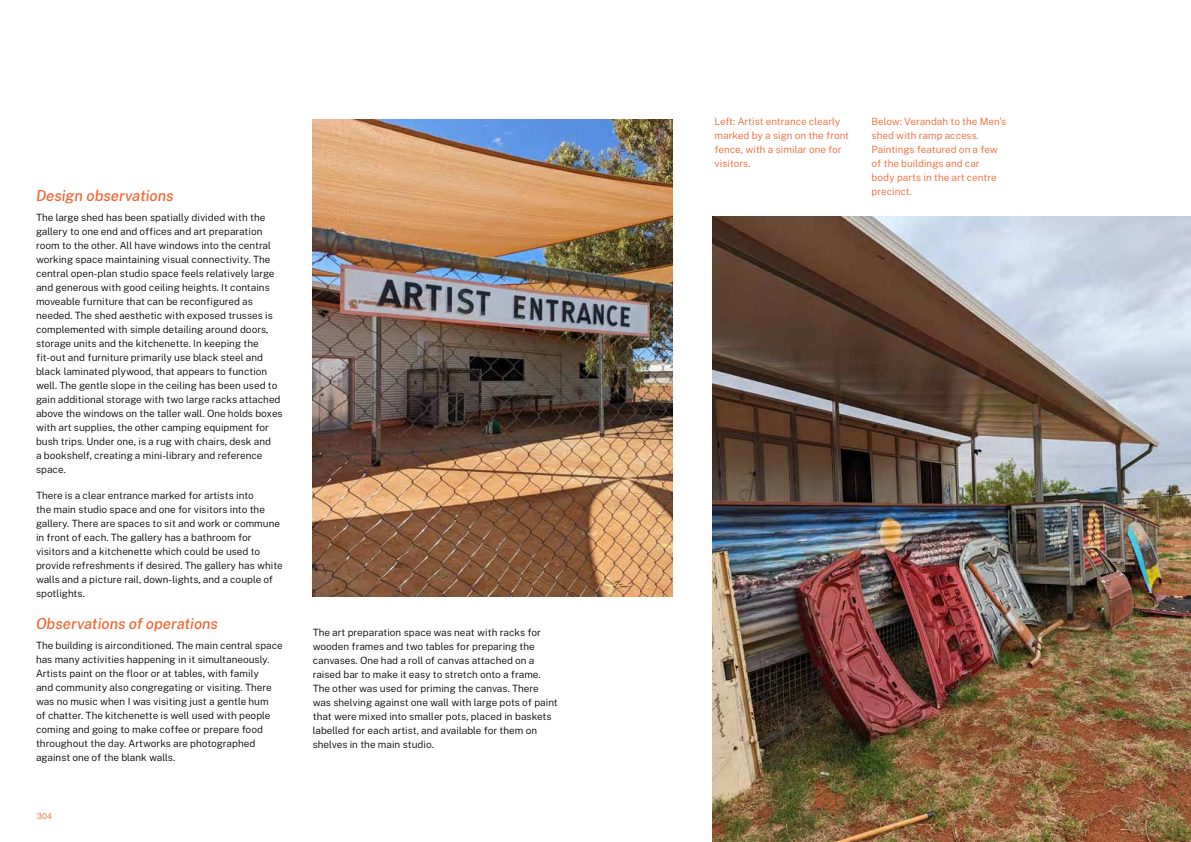
<style>
.page{position:relative;width:1191px;height:842px;background:#fff}
.page>*{position:absolute;margin:0;border:0;box-sizing:border-box;transform-origin:0 0}
.t1{font:italic 500 15px "Public Sans";color:#f26531}
.t2{font:300 10px/14px "Public Sans";color:#000}
.t3{font:300 10px/14px "Public Sans";color:#f26531}
.t4{font:300 8px "Public Sans";color:#f26531}
</style>
<div class="page">
<img style="left:313px;top:119px;width:359px;height:478px">
<img style="left:712px;top:217px;width:479px;height:625px">
<h1 class="t1" style="left:36px;top:185px;width:139px">Design observations</h1>
<p class="t2" style="left:36px;top:210px;width:248px">The large shed has been spatially divided with the gallery to one end and offices and art preparation room to the other. All have windows into the central working space maintaining visual connectivity. The central open-plan studio space feels relatively large and generous with good ceiling heights. It contains moveable furniture that can be reconfigured as needed. The shed aesthetic with exposed trusses is complemented with simple detailing around doors, storage units and the kitchenette. In keeping the fit-out and furniture primarily use black steel and black laminated plywood, that appears to function well. The gentle slope in the ceiling has been used to gain additional storage with two large racks attached above the windows on the taller wall. One holds boxes with art supplies, the other camping equipment for bush trips. Under one, is a rug with chairs, desk and<br>a bookshelf, creating a mini-library and reference space.</p>
<p class="t2" style="left:36px;top:488px;width:248px">There is a clear entrance marked for artists into<br>the main studio space and one for visitors into the gallery. There are spaces to sit and work or commune in front of each. The gallery has a bathroom for visitors and a kitchenette which could be used to provide refreshments if desired. The gallery has white walls and a picture rail, down-lights, and a couple of spotlights.</p>
<h1 class="t1" style="left:36px;top:613px;width:184px">Observations of operations</h1>
<p class="t2" style="left:36px;top:638px;width:248px">The building is airconditioned. The main central space has many activities happening in it simultaneously.<br>Artists paint on the floor or at tables, with family<br>and community also congregating or visiting. There was no music when I was visiting just a gentle hum<br>of chatter. The kitchenette is well used with people coming and going to make coffee or prepare food throughout the day. Artworks are photographed against one of the blank walls.</p>
<p class="t4" style="left:37px;top:810px;width:16px">304</p>
<p class="t2" style="left:313px;top:625px;width:247px">The art preparation space was neat with racks for wooden frames and two tables for preparing the canvases. One had a roll of canvas attached on a raised bar to make it easy to stretch onto a frame.<br>The other was used for priming the canvas. There was shelving against one wall with large pots of paint that were mixed into smaller pots, placed in baskets labelled for each artist, and available for them on shelves in the main studio.</p>
<p class="t3" style="left:714px;top:114px;width:136px">Left: Artist entrance clearly marked by a sign on the front fence, with a similar one for visitors.</p>
<p class="t3" style="left:871px;top:114px;width:136px">Below: Verandah to the Men’s shed with ramp access.<br>Paintings featured on a few of the buildings and car<br>body parts in the art centre precinct.</p>
</div>
